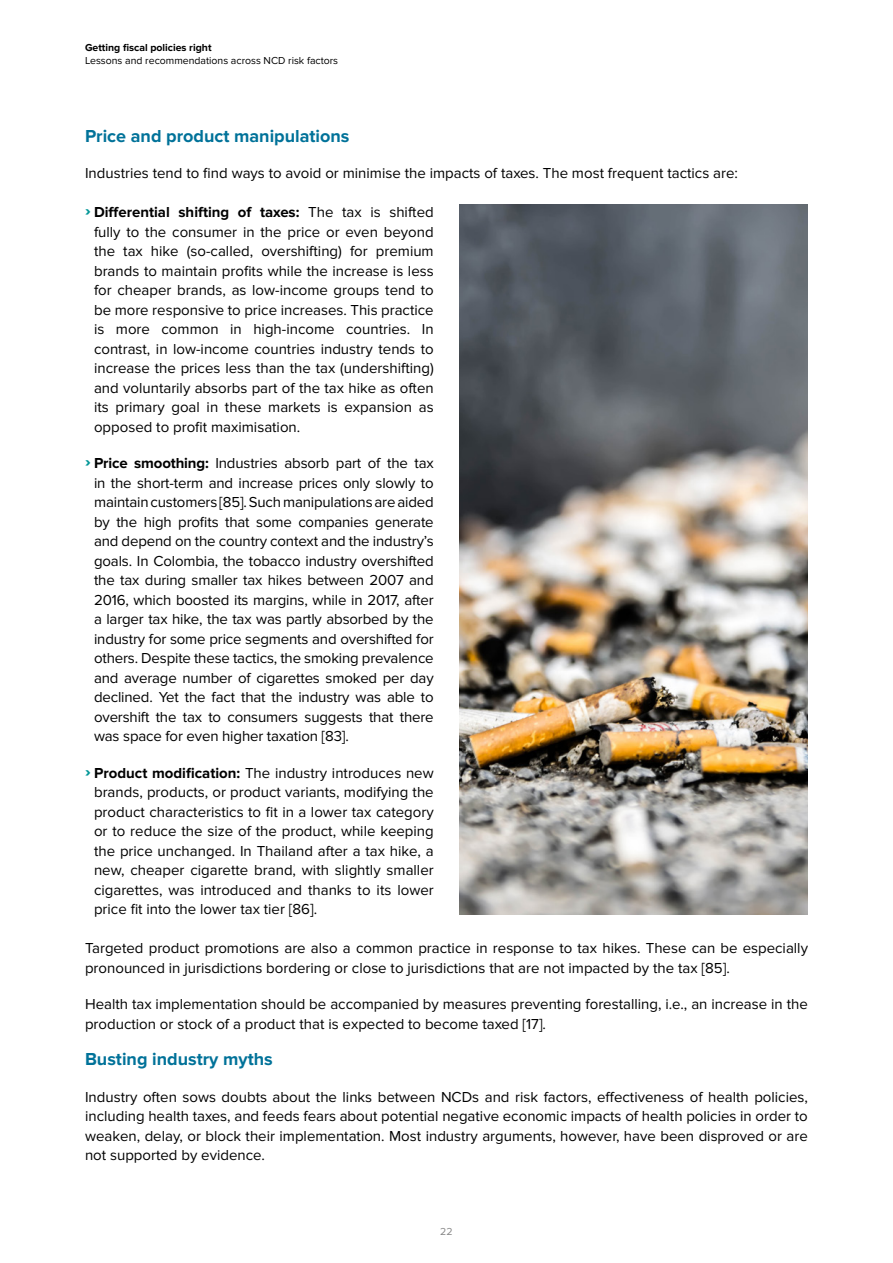
<style>
.page{position:relative;width:893px;height:1263px;background:#fff}
.page>*{position:absolute;margin:0;border:0;box-sizing:border-box;transform-origin:0 0}
.t1{font:700 18px "Proxima Nova";color:#007299}
.t2{font:15px/19.5px "Proxima Nova";color:#000;text-align:justify}
.t3{font:10.5px "Proxima Nova";color:#000}
.t4{font:700 10.5px "Proxima Nova";color:#000}
.t5{font:10.5px "Proxima Nova";color:#878787}
.s1{font-weight:900;color:#009697}
.s2{font-weight:700}
</style>
<div class="page">
<img style="left:459px;top:205px;width:349px;height:709px">
<p class="t4" style="left:85px;top:41px;width:128px">Getting fiscal policies right</p>
<p class="t3" style="left:85px;top:54px;width:255px">Lessons and recommendations across NCD risk factors</p>
<p class="t1" style="left:85px;top:125px;width:266px">Price and product manipulations</p>
<p class="t2" style="left:85px;top:164px;width:654px">Industries tend to find ways to avoid or minimise the impacts of taxes. The most frequent tactics are:</p>
<p class="t2" style="left:94px;top:203px;width:341px;text-indent:-9px"><span class="s1">͉</span> <span class="s2">Differential shifting of taxes:</span> The tax is shifted fully to the consumer in the price or even beyond the tax hike (so-called, overshifting) for premium brands to maintain profits while the increase is less for cheaper brands, as low-income groups tend to be more responsive to price increases. This practice is more common in high-income countries. In contrast, in low-income countries industry tends to increase the prices less than the tax (undershifting) and voluntarily absorbs part of the tax hike as often its primary goal in these markets is expansion as opposed to profit maximisation.</p>
<p class="t2" style="left:94px;top:454px;width:341px;text-indent:-9px"><span class="s1">͉</span> <span class="s2">Price smoothing:</span> Industries absorb part of the tax in the short-term and increase prices only slowly to maintain customers [85]. Such manipulations are aided by the high profits that some companies generate and depend on the country context and the industry’s goals. In Colombia, the tobacco industry overshifted the tax during smaller tax hikes between 2007 and 2016, which boosted its margins, while in 2017, after a larger tax hike, the tax was partly absorbed by the industry for some price segments and overshifted for others. Despite these tactics, the smoking prevalence and average number of cigarettes smoked per day declined. Yet the fact that the industry was able to overshift the tax to consumers suggests that there was space for even higher taxation [83].</p>
<p class="t2" style="left:94px;top:763px;width:341px;text-indent:-9px"><span class="s1">͉</span> <span class="s2">Product modification:</span> The industry introduces new brands, products, or product variants, modifying the product characteristics to fit in a lower tax category or to reduce the size of the product, while keeping the price unchanged. In Thailand after a tax hike, a new, cheaper cigarette brand, with slightly smaller cigarettes, was introduced and thanks to its lower price fit into the lower tax tier [86].</p>
<p class="t2" style="left:85px;top:939px;width:724px">Targeted product promotions are also a common practice in response to tax hikes. These can be especially pronounced in jurisdictions bordering or close to jurisdictions that are not impacted by the tax [85].</p>
<p class="t2" style="left:85px;top:995px;width:724px">Health tax implementation should be accompanied by measures preventing forestalling, i.e., an increase in the production or stock of a product that is expected to become taxed [17].</p>
<p class="t1" style="left:85px;top:1049px;width:189px">Busting industry myths</p>
<p class="t2" style="left:85px;top:1087px;width:724px">Industry often sows doubts about the links between NCDs and risk factors, effectiveness of health policies, including health taxes, and feeds fears about potential negative economic impacts of health policies in order to weaken, delay, or block their implementation. Most industry arguments, however, have been disproved or are not supported by evidence.</p>
<p class="t5" style="left:440px;top:1226px;width:14px">22</p>
</div>
